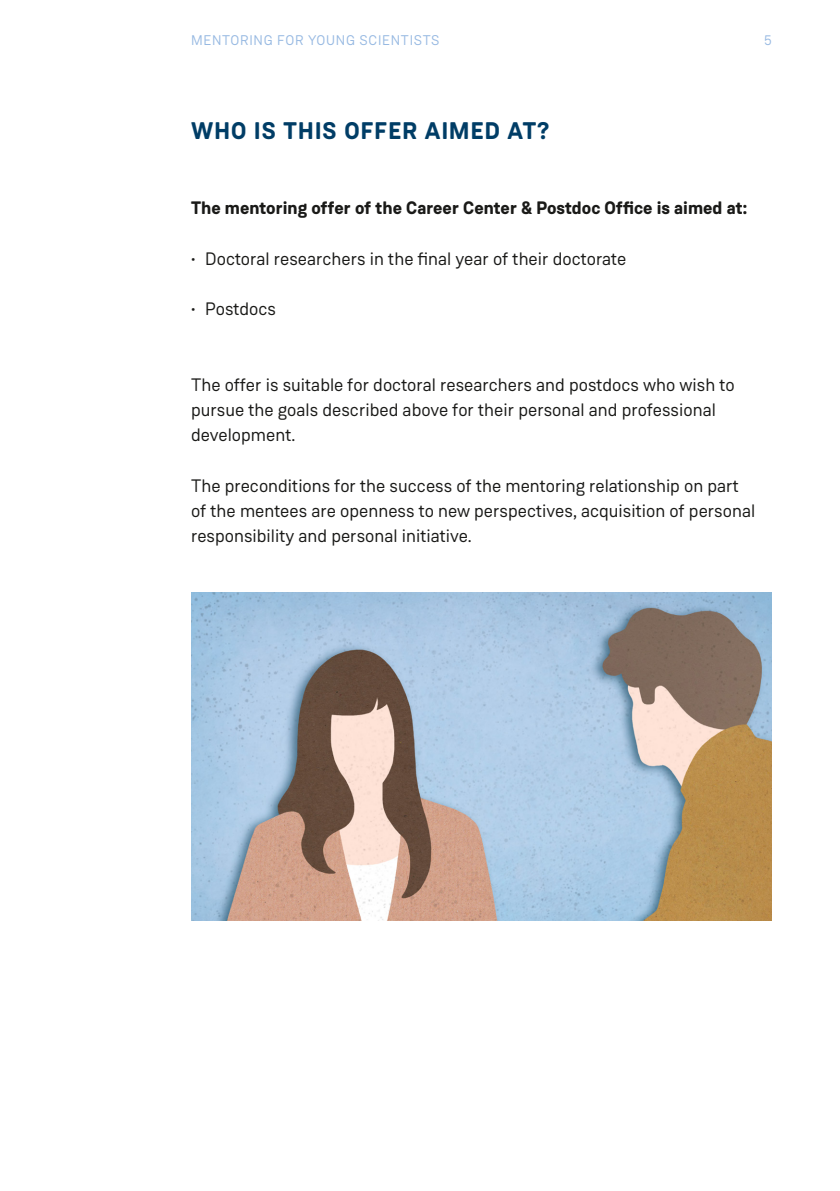
<style>
.page{position:relative;width:840px;height:1191px;background:#fff}
.page>*{position:absolute;margin:0;border:0;box-sizing:border-box;transform-origin:0 0}
.Head{font:700 24px "Weissenhof Grotesk";letter-spacing:.05em;color:#003d66}
.t1{font:18px/25.2px "Weissenhof Grotesk";color:#1a1a18}
.t2{font:700 18px "Weissenhof Grotesk";color:#1a1a18}
.t3{font:14px "Weissenhof Grotesk";letter-spacing:.05em;color:#97b9e2}
</style>
<div class="page">
<img style="left:191px;top:592px;width:580px;height:328px">
<p class="t3" style="left:191px;top:31px;width:250px">MENTORING FOR YOUNG SCIENTISTS</p>
<p class="t3" style="left:763px;top:31px;width:9px">5</p>
<p class="Head" style="left:191px;top:115px;width:360px">WHO IS THIS OFFER AIMED AT?</p>
<p class="t2" style="left:191px;top:197px;width:557px">The mentoring offer of the Career Center &amp; Postdoc Office is aimed at:</p>
<p class="t1" style="left:191px;top:246px;width:436px">• Doctoral researchers in the final year of their doctorate</p>
<p class="t1" style="left:191px;top:296px;width:86px">• Postdocs</p>
<p class="t1" style="left:191px;top:372px;width:544px">The offer is suitable for doctoral researchers and postdocs who wish to pursue the goals described above for their personal and professional development.</p>
<p class="t1" style="left:191px;top:473px;width:565px">The preconditions for the success of the mentoring relationship on part of the mentees are openness to new perspectives, acquisition of personal responsibility and personal initiative.</p>
</div>
